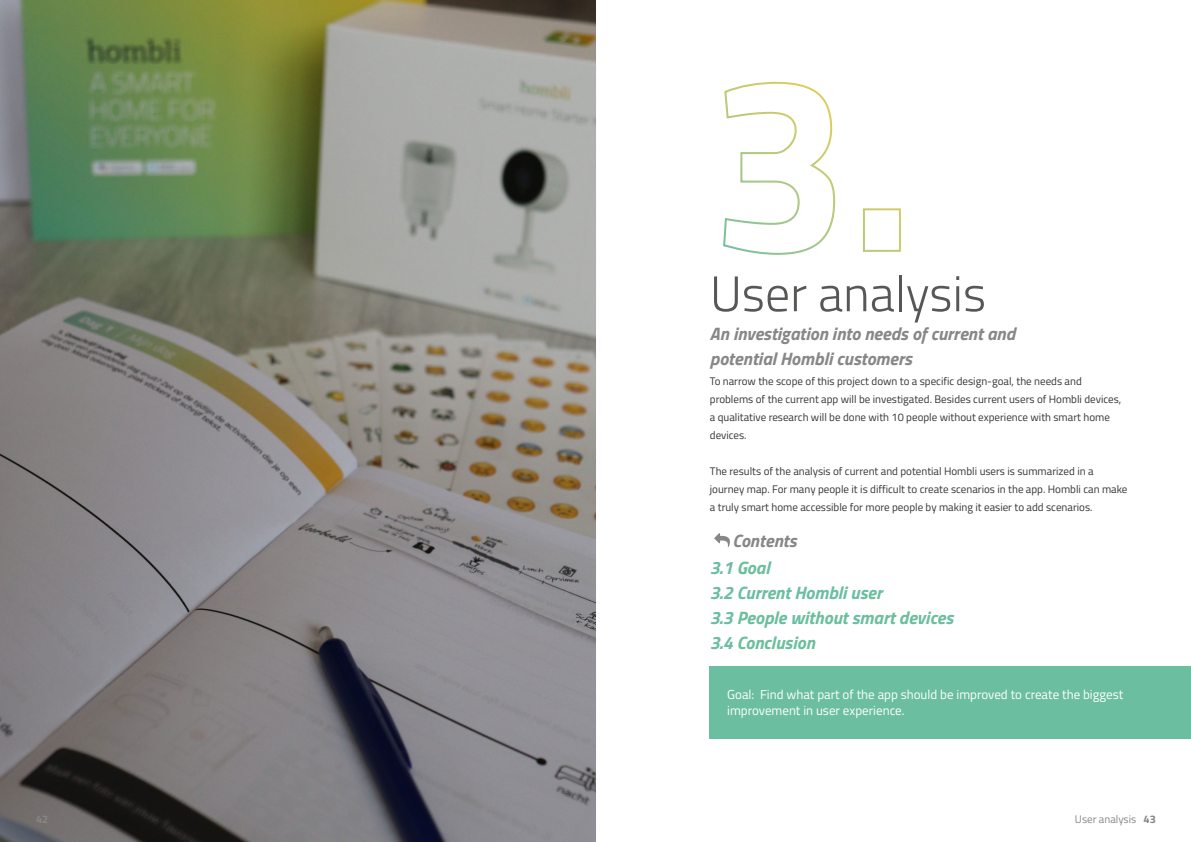
<style>
.page{position:relative;width:1191px;height:842px;background:#fff}
.page>*{position:absolute;margin:0;border:0;box-sizing:border-box;transform-origin:0 0}
.t1{font:300 50px "Titillium Web";color:#575756}
.t2{font:italic 700 18px/25px "Titillium Web";color:#878787}
.t3{font:italic 700 18px/25px "Titillium Web";color:#6bbe9f}
.t4{font:13px/16px "Titillium Web";color:#fff}
.t5{font:11px/18px "Titillium Web";color:#363636}
.t6{font:11px "Titillium Web";color:#878787}
.t7{font:700 11px "Titillium Web";color:#878787}
.s1{font-weight:700}
</style>
<div class="page">
<hr style="left:594px;top:0;width:2px;height:842px;background:#f8f8f8">
<img style="left:0;top:0;width:595px;height:842px">
<svg style="left:723px;top:81px;width:178px;height:174px"></svg>
<svg style="left:714px;top:533px;width:16px;height:14px"></svg>
<div style="left:709px;top:666px;width:481px;height:72px;background:#6bbe9f"></div>
<h1 class="t1" style="left:710px;top:257px;width:278px">User analysis</h1>
<h2 class="t2" style="left:710px;top:320px;width:307px">An investigation into needs of current and potential Hombli customers</h2>
<p class="t5" style="left:710px;top:372px;width:413px">To narrow the scope of this project down to a specific design-goal, the needs and problems of the current app will be investigated. Besides current users of Hombli devices, a qualitative research will be done with 10 people without experience with smart home devices.</p>
<p class="t5" style="left:710px;top:462px;width:419px">The results of the analysis of current and potential Hombli users is summarized in a journey map. For many people it is difficult to create scenarios in the app. Hombli can make a truly smart home accessible for more people by making it easier to add scenarios.</p>
<h2 class="t2" style="left:732px;top:527px;width:66px">Contents</h2>
<h2 class="t3" style="left:710px;top:554px;width:245px">3.1 Goal<br>3.2 Current Hombli user<br>3.3 People without smart devices<br>3.4 Conclusion</h2>
<p class="t4" style="left:727px;top:686px;width:398px">Goal: Find what part of the app should be improved to create the biggest improvement in user experience.</p>
<p class="t7" style="left:36px;top:811px;width:14px">42</p>
<p class="t6" style="left:1075px;top:811px;width:82px">User analysis <span class="s1">43</span></p>
</div>
